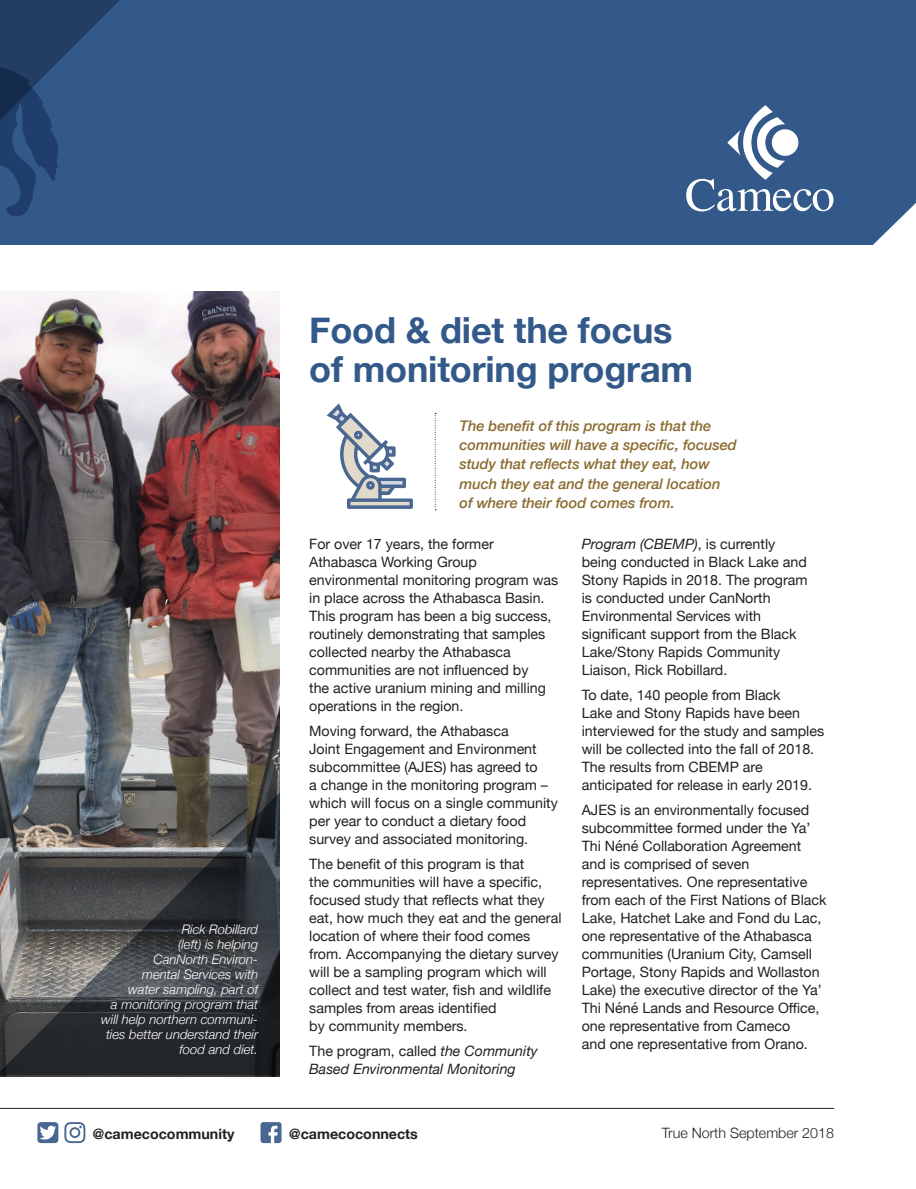
<style>
.page{position:relative;width:916px;height:1189px;background:#fff}
.page>*{position:absolute;margin:0;border:0;box-sizing:border-box;transform-origin:0 0}
.t1{font:700 36px/39px "Helvetica Neue";letter-spacing:-.005em;color:#325989}
.t2{font:italic 500 14.7px/19.2px "Helvetica Neue";letter-spacing:-.005em;color:#8a6b30}
.t3{font:14.25px/18px "Helvetica Neue";color:#231f20}
.t4{font:italic 14.25px/18px "Helvetica Neue";color:#231f20}
.t5{font:700 14.25px "Helvetica Neue";color:#231f20}
.t6{font:300 14.25px "Helvetica Neue";color:#231f20}
.t7{font:italic 300 13.2px/15px "Helvetica Neue";color:#fff;text-align:right}
.s1{font-style:normal}
.s2{font-style:italic}
</style>
<div class="page">
<div style="left:0;top:0;width:915px;height:244px;background:#325989"></div>
<svg style="left:260px;top:1122px;width:21px;height:20px"></svg>
<svg style="left:64px;top:1122px;width:21px;height:20px"></svg>
<svg style="left:37px;top:1122px;width:21px;height:20px"></svg>
<svg style="left:686px;top:105px;width:147px;height:106px"></svg>
<svg style="left:859px;top:204px;width:56px;height:41px"></svg>
<hr style="left:0;top:1107px;width:833px;height:1px;background:#231f20">
<img style="left:0;top:292px;width:280px;height:784px">
<svg style="left:0;top:792px;width:280px;height:282px;background:#47494a"></svg>
<svg style="left:434px;top:413px;width:2px;height:97px"></svg>
<svg style="left:326px;top:403px;width:87px;height:105px"></svg>
<svg style="left:0;top:0;width:119px;height:216px"></svg>
<p class="t7" style="left:101px;top:920px;width:158px">Rick Robillard<br>(left) is helping<br>CanNorth Environ-<br>mental Services with<br>water sampling, part of<br>a monitoring program that will help northern communi&shy;ties better understand their food and diet.</p>
<h1 class="t1" style="left:309px;top:311px;width:385px">Food &amp; diet the focus of monitoring program</h1>
<p class="t2" style="left:459px;top:415px;width:279px">The benefit of this program is that the communities will have a specific, focused study that reflects what they eat, how much they eat and the general location of where their food comes from.</p>
<p class="t3" style="left:309px;top:536px;width:250px">For over 17 years, the former Athabasca Working Group environmental monitoring program was in place across the Athabasca Basin.<br>This program has been a big success, routinely demonstrating that samples collected nearby the Athabasca communities are not influenced by<br>the active uranium mining and milling operations in the region.</p>
<p class="t3" style="left:309px;top:722px;width:250px">Moving forward, the Athabasca<br>Joint Engagement and Environment subcommittee (AJES) has agreed to<br>a change in the monitoring program – which will focus on a single community per year to conduct a dietary food survey and associated monitoring.</p>
<p class="t3" style="left:309px;top:855px;width:254px">The benefit of this program is that<br>the communities will have a specific, focused study that reflects what they eat, how much they eat and the general location of where their food comes from. Accompanying the dietary survey will be a sampling program which will collect and test water, fish and wildlife samples from areas identified<br>by community members.</p>
<p class="t4" style="left:309px;top:1041px;width:230px"><span class="s1">The program, called</span> the Community<br>Based Environmental Monitoring</p>
<p class="t3" style="left:581px;top:536px;width:227px"><span class="s2">Program (CBEMP)</span>, is currently being conducted in Black Lake and<br>Stony Rapids in 2018. The program is conducted under CanNorth<br>Environmental Services with significant support from the Black<br>Lake/Stony Rapids Community<br>Liaison, Rick Robillard.</p>
<p class="t3" style="left:581px;top:686px;width:244px">To date, 140 people from Black<br>Lake and Stony Rapids have been interviewed for the study and samples will be collected into the fall of 2018.<br>The results from CBEMP are anticipated for release in early 2019.</p>
<p class="t3" style="left:581px;top:801px;width:246px">AJES is an environmentally focused subcommittee formed under the Ya’ Thi Néné Collaboration Agreement and is comprised of seven representatives. One representative from each of the First Nations of Black Lake, Hatchet Lake and Fond du Lac, one representative of the Athabasca communities (Uranium City, Camsell Portage, Stony Rapids and Wollaston Lake) the executive director of the Ya’ Thi Néné Lands and Resource Office, one representative from Cameco<br>and one representative from Orano.</p>
<p class="t5" style="left:93px;top:1121px;width:143px">@camecocommunity</p>
<p class="t5" style="left:289px;top:1121px;width:130px">@camecoconnects</p>
<p class="t6" style="left:661px;top:1121px;width:174px">True North September 2018</p>
</div>
